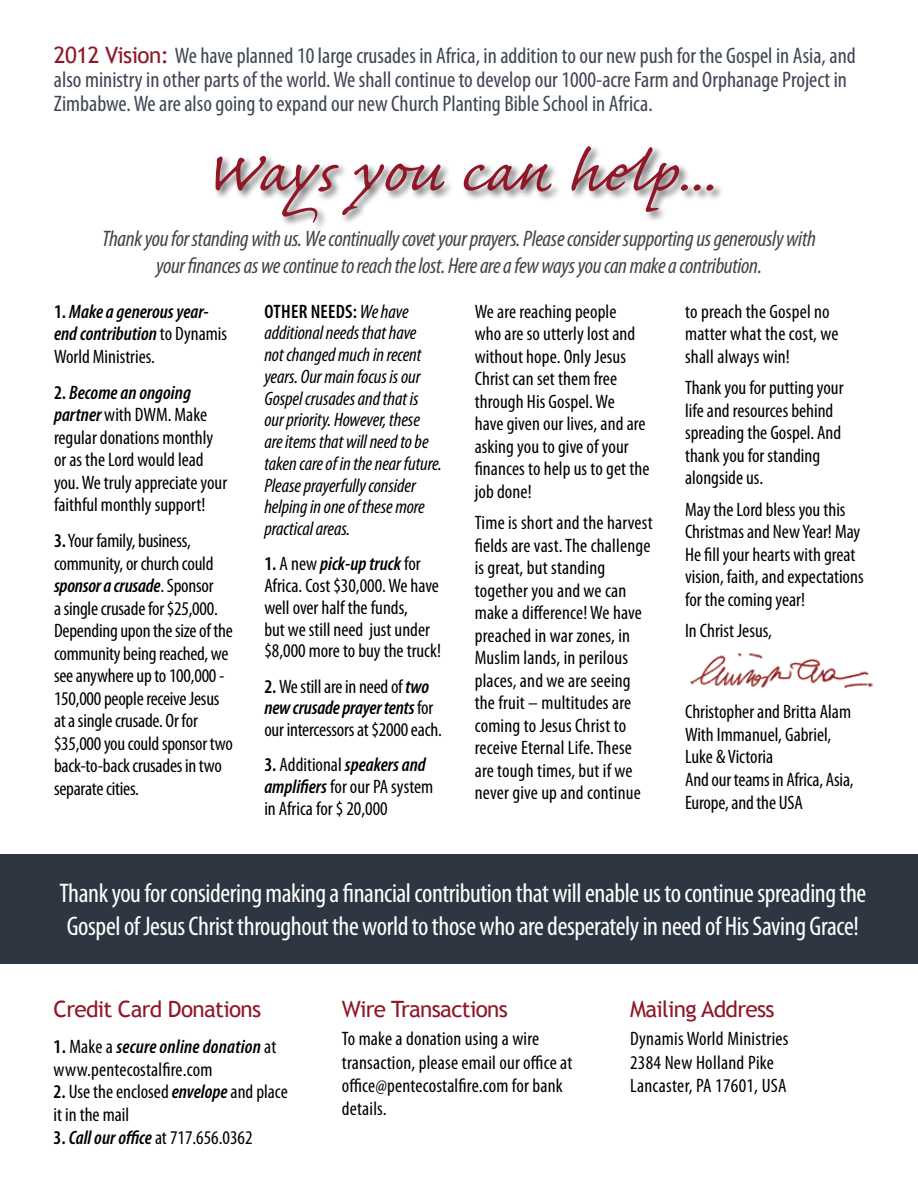
<style>
.page{position:relative;width:918px;height:1188px;background:#fff}
.page>*{position:absolute;margin:0;border:0;box-sizing:border-box;transform-origin:0 0}
.t1{font:72px "Caflisch Script Pro";letter-spacing:.02em;color:#901727;scale:1.1 1}
.t2{font:condensed 27px/32.4px "Myriad Pro";letter-spacing:-.015em;color:#fff}
.t3{font:condensed 22.5px/24px "Myriad Pro";color:#3f4653}
.t4{font:italic condensed 22.5px/27px "Myriad Pro";letter-spacing:-.015em;color:#464342;text-align:center}
.t5{font:22.5px "Trebuchet MS";letter-spacing:-.03em;color:#901727}
.t6{font:condensed 19.5px/22.5px "Myriad Pro";color:#000}
.t7{font:italic condensed 19.5px/21.8px "Myriad Pro";letter-spacing:-.005em;color:#000}
.t8{font:italic 600 condensed 19.5px/22.5px "Myriad Pro";color:#000}
.s1{font-family:"Trebuchet MS";font-stretch:normal;color:#901727}
.s2{font-style:normal}
.s3{font-weight:400;font-style:normal}
.s4{font-weight:600}
.s5{font-weight:600;font-style:italic}
.s6{font-weight:600;font-style:normal}
</style>
<div class="page">
<img style="left:690px;top:653px;width:183px;height:35px">
<div style="left:214px;top:144px;width:510px;height:89px;background:#000;opacity:.6"></div>
<div style="left:0;top:855px;width:918px;height:109px;background:#2e3642"></div>
<p class="t3" style="left:54px;top:43px;width:803px"><span class="s1">2012 Vision:</span> We have planned 10 large crusades in Africa, in addition to our new push for the Gospel in Asia, and also ministry in other parts of the world. We shall continue to develop our 1000-acre Farm and Orphanage Project in<br>Zimbabwe. We are also going to expand our new Church Planting Bible School in Africa.</p>
<h1 class="t1" style="left:204px;top:135px;width:466px">Ways you can help...</h1>
<p class="t4" style="left:102px;top:225px;width:715px">Thank you for standing with us. We continually covet your prayers. Please consider supporting us generously with your finances as we continue to reach the lost. Here are a few ways you can make a contribution.</p>
<p class="t8" style="left:54px;top:300px;width:175px"><span class="s2">1.</span> Make a generous year&shy;end contribution <span class="s3">to Dynamis<br>World Ministries.</span></p>
<p class="t6" style="left:54px;top:381px;width:175px"><span class="s4">2.</span> <span class="s5">Become an ongoing partner</span> with DWM. Make regular donations monthly or as the Lord would lead you. We truly appreciate your faithful monthly support!</p>
<p class="t6" style="left:54px;top:529px;width:180px"><span class="s4">3.</span> Your family, business, community, or church could <span class="s5">sponsor a crusade</span>. Sponsor<br>a single crusade for $25,000.<br>Depending upon the size of the community being reached, we see anywhere up to 100,000 -<br>150,000 people receive Jesus at a single crusade. Or for $35,000 you could sponsor two back-to-back crusades in two separate cities.</p>
<p class="t7" style="left:264px;top:300px;width:179px"><span class="s6">OTHER NEEDS:</span> We have additional needs that have<br>not changed much in recent years. Our main focus is our<br>Gospel crusades and that is our priority. However, these are items that will need to be taken care of in the near future.<br>Please prayerfully consider helping in one of these more practical areas.</p>
<p class="t6" style="left:264px;top:553px;width:178px;line-height:21.8px"><span class="s4">1.</span> A new <span class="s5">pick-up truck</span> for<br>Africa. Cost $30,000. We have well over half the funds,<br>but we still need just under $8,000 more to buy the truck!</p>
<p class="t6" style="left:264px;top:675px;width:179px;line-height:21.8px"><span class="s4">2.</span> We still are in need of <span class="s5">two new crusade prayer tents</span> for our intercessors at $2000 each.</p>
<p class="t6" style="left:264px;top:754px;width:170px;line-height:21.8px"><span class="s4">3.</span> Additional <span class="s5">speakers and amplifiers</span> for our PA system in Africa for $ 20,000</p>
<p class="t6" style="left:475px;top:300px;width:176px">We are reaching people<br>who are so utterly lost and without hope. Only Jesus<br>Christ can set them free through His Gospel. We<br>have given our lives, and are asking you to give of your finances to help us to get the job done!</p>
<p class="t6" style="left:475px;top:511px;width:179px">Time is short and the harvest fields are vast. The challenge is great, but standing together you and we can make a difference! We have preached in war zones, in<br>Muslim lands, in perilous places, and we are seeing the fruit – multitudes are coming to Jesus Christ to receive Eternal Life. These are tough times, but if we never give up and continue</p>
<p class="t6" style="left:685px;top:300px;width:155px">to preach the Gospel no matter what the cost, we shall always win!</p>
<p class="t6" style="left:685px;top:376px;width:160px">Thank you for putting your life and resources behind spreading the Gospel. And thank you for standing alongside us.</p>
<p class="t6" style="left:685px;top:498px;width:180px">May the Lord bless you this<br>Christmas and New Year! May<br>He fill your hearts with great vision, faith, and expectations for the coming year!</p>
<p class="t6" style="left:685px;top:619px;width:88px">In Christ Jesus,</p>
<p class="t6" style="left:685px;top:700px;width:170px">Christopher and Britta Alam<br>With Immanuel, Gabriel,<br>Luke &amp; Victoria<br>And our teams in Africa, Asia,<br>Europe, and the USA</p>
<h2 class="t2" style="left:59px;top:877px;width:808px">Thank you for considering making a financial contribution that will enable us to continue spreading the<br>Gospel of Jesus Christ throughout the world to those who are desperately in need of His Saving Grace!</h2>
<p class="t5" style="left:54px;top:996px;width:209px">Credit Card Donations</p>
<p class="t6" style="left:54px;top:1035px;width:224px"><span class="s4">1.</span> Make a <span class="s5">secure online donation</span> at www.pentecostalfire.com</p>
<p class="t6" style="left:54px;top:1080px;width:236px"><span class="s4">2.</span> Use the enclosed <span class="s5">envelope</span> and place it in the mail</p>
<p class="t6" style="left:54px;top:1126px;width:201px"><span class="s4">3.</span> <span class="s5">Call our office</span> at 717.656.0362</p>
<p class="t5" style="left:342px;top:996px;width:168px">Wire Transactions</p>
<p class="t6" style="left:342px;top:1027px;width:232px;line-height:23.4px">To make a donation using a wire transaction, please email our office at office@pentecostalfire.com for bank details.</p>
<p class="t5" style="left:630px;top:996px;width:146px">Mailing Address</p>
<p class="t6" style="left:630px;top:1027px;width:160px;line-height:23.4px">Dynamis World Ministries<br>2384 New Holland Pike<br>Lancaster, PA 17601, USA</p>
</div>
